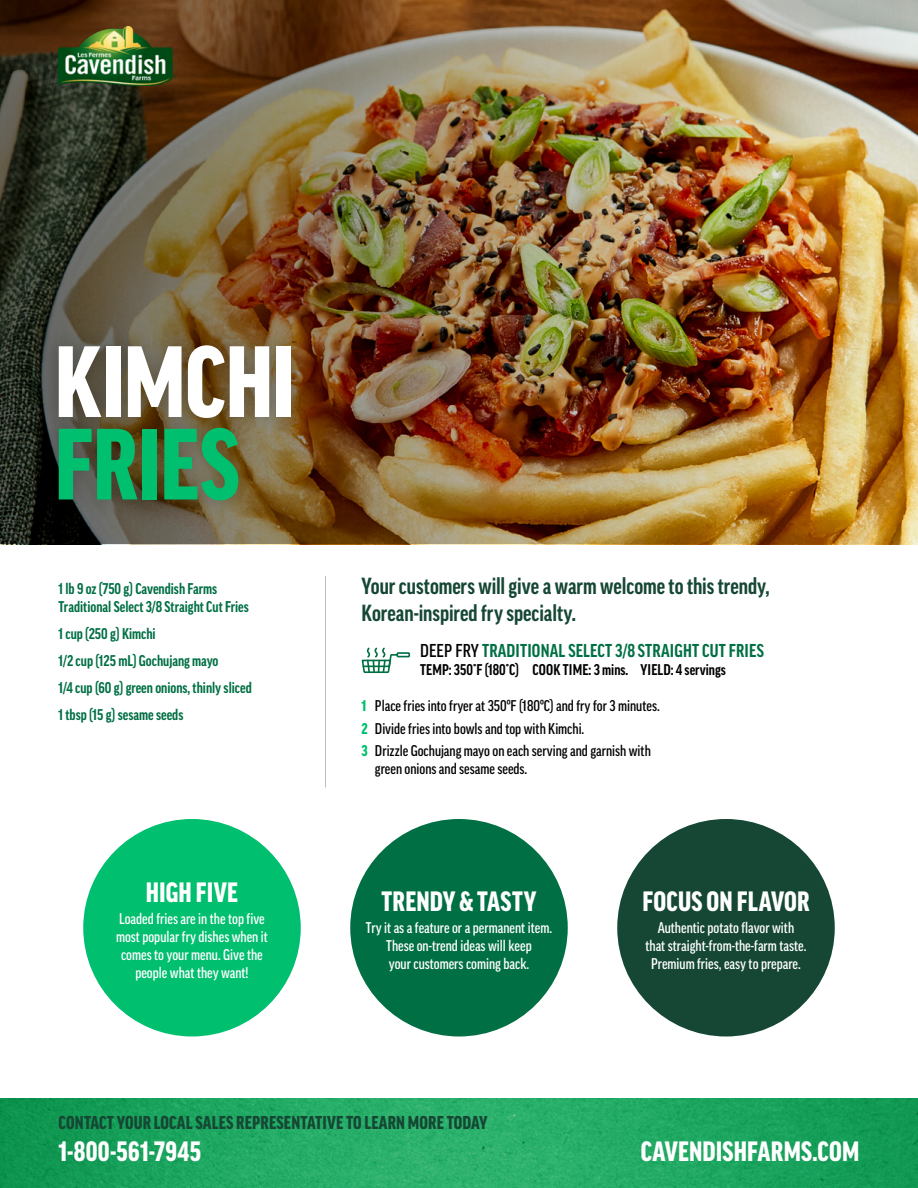
<style>
.page{position:relative;width:918px;height:1188px;background:#fff}
.page>*{position:absolute;margin:0;border:0;box-sizing:border-box;transform-origin:0 0}
.t1{font:900 condensed 97.5px "Good Pro";letter-spacing:-.01em;color:#fff}
.t2{font:900 condensed 97.5px "Good Pro";letter-spacing:-.005em;color:#00bf6f}
.t3{font:900 condensed 27px "Good Pro";letter-spacing:.01em;color:#fff}
.t4{font:700 condensed 22.5px/27px "Good Pro";color:#154734}
.t5{font:900 condensed 18px "Good Pro";letter-spacing:.01em;color:#154734}
.t6{font:700 condensed 18px "Good Pro";letter-spacing:.01em;color:#006f44}
.t7{font:500 condensed 15px/18px "Good Pro";color:#fff;text-align:center}
.t8{font:500 condensed 15px/22.5px "Good Pro";color:#000}
.t9{font:700 condensed 15px/27px "Good Pro";color:#006f44}
.t10{font:700 condensed 15px "Good Pro";color:#000}
.s1{font-weight:500;color:#000}
.s2{font-weight:900;color:#00bf6f}
</style>
<div class="page">
<img style="left:0;top:1098px;width:918px;height:90px">
<div style="left:83px;top:819px;width:218px;height:217px;background:#00bf6f;border-radius:50%"></div>
<div style="left:350px;top:819px;width:218px;height:217px;background:#006f44;border-radius:50%"></div>
<div style="left:617px;top:819px;width:218px;height:217px;background:#154734;border-radius:50%"></div>
<img style="left:0;top:0;width:918px;height:544px">
<img style="left:58px;top:27px;width:117px;height:58px">
<hr style="left:325px;top:576px;width:1px;height:212px;background:#bebebe">
<div style="left:396px;top:652px;width:14px;height:5px;border:2px solid #006f44"></div>
<svg style="left:362px;top:647px;width:37px;height:26px"></svg>
<div style="left:39px;top:327px;width:272px;height:193px;background:#000;opacity:.25"></div>
<h1 class="t1" style="left:54px;top:328px;width:243px">KIMCHI</h1>
<h1 class="t2" style="left:54px;top:410px;width:187px">FRIES</h1>
<p class="t9" style="left:58px;top:580px;width:192px;line-height:18px">1 lb 9 oz (750 g) Cavendish Farms<br>Traditional Select 3/8 Straight Cut Fries</p>
<p class="t9" style="left:58px;top:620px;width:195px">1 cup (250 g) Kimchi<br>1/2 cup (125 mL) Gochujang mayo<br>1/4 cup (60 g) green onions, thinly sliced<br>1 tbsp (15 g) sesame seeds</p>
<h2 class="t3" style="left:146px;top:877px;width:94px">HIGH FIVE</h2>
<p class="t7" style="left:116px;top:910px;width:153px">Loaded fries are in the top five most popular fry dishes when it comes to your menu. Give the people what they want!</p>
<h3 class="t4" style="left:362px;top:572px;width:410px">Your customers will give a warm welcome to this trendy,<br>Korean-inspired fry specialty.</h3>
<p class="t6" style="left:420px;top:641px;width:345px"><span class="s1">DEEP FRY</span> TRADITIONAL SELECT 3/8 STRAIGHT CUT FRIES</p>
<p class="t10" style="left:420px;top:661px;width:307px">TEMP: 350˚F (180˚C) COOK TIME: 3 mins. YIELD: 4 servings</p>
<p class="t8" style="left:361px;top:694px;width:300px"><span class="s2">1</span> Place fries into fryer at 350ºF (180ºC) and fry for 3 minutes.<br><span class="s2">2</span> Divide fries into bowls and top with Kimchi.<br><span class="s2">3</span> Drizzle Gochujang mayo on each serving and garnish with</p>
<p class="t8" style="left:375px;top:757px;width:154px">green onions and sesame seeds.</p>
<h2 class="t3" style="left:382px;top:886px;width:156px">TRENDY &amp; TASTY</h2>
<p class="t7" style="left:366px;top:919px;width:188px">Try it as a feature or a permanent item.<br>These on-trend ideas will keep<br>your customers coming back.</p>
<h2 class="t3" style="left:642px;top:886px;width:169px">FOCUS ON FLAVOR</h2>
<p class="t7" style="left:646px;top:919px;width:162px">Authentic potato flavor with<br>that straight-from-the-farm taste.<br>Premium fries, easy to prepare.</p>
<p class="t5" style="left:59px;top:1113px;width:430px">CONTACT YOUR LOCAL SALES REPRESENTATIVE TO LEARN MORE TODAY</p>
<h2 class="t3" style="left:58px;top:1136px;width:144px">1-800-561-7945</h2>
<h2 class="t3" style="left:641px;top:1136px;width:220px">CAVENDISHFARMS.COM</h2>
</div>
